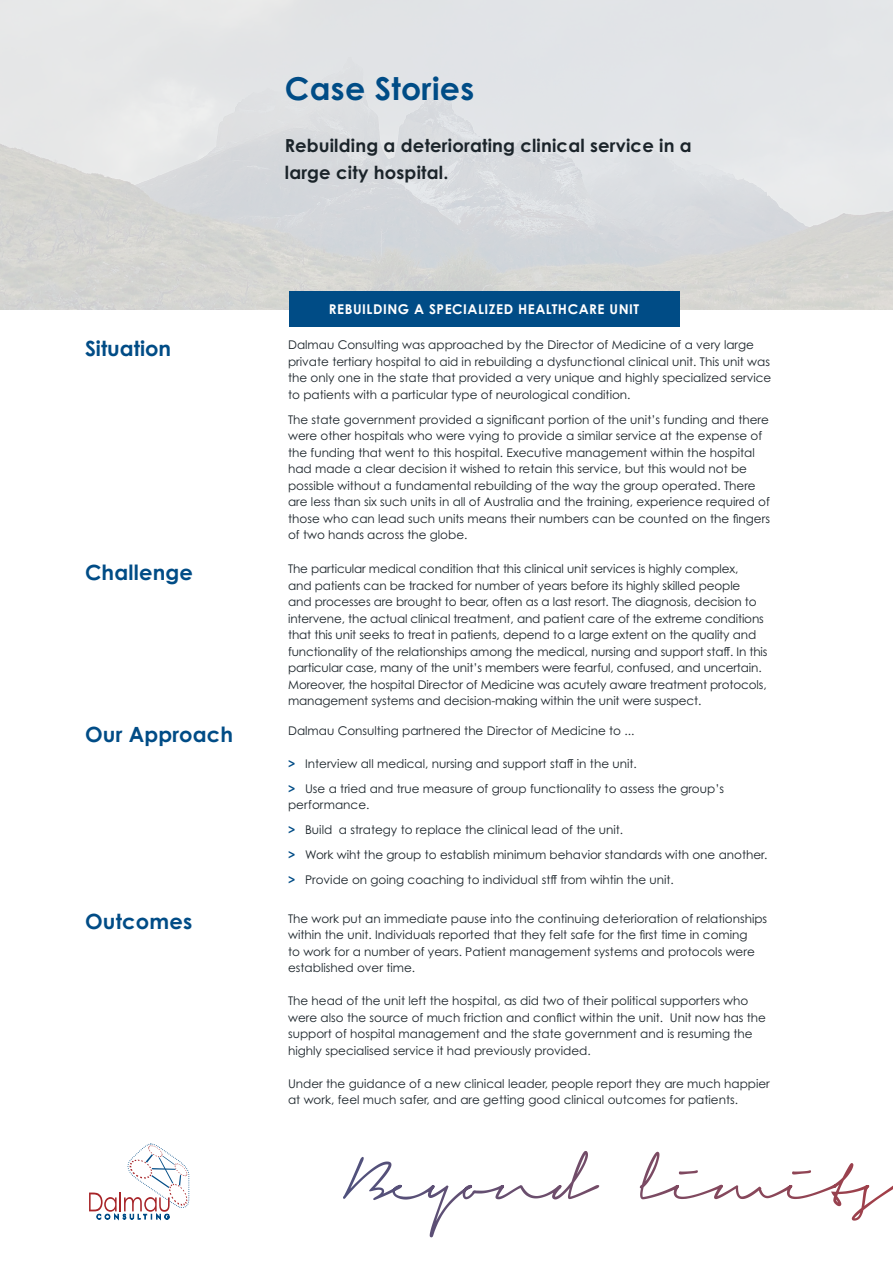
<style>
.page{position:relative;width:893px;height:1263px;background:#fff}
.page>*{position:absolute;margin:0;border:0;box-sizing:border-box;transform-origin:0 0}
.Case_Stories_Heading{font:700 31.5px "Century Gothic Pro";letter-spacing:.01em;color:#004c86}
.Topic_Heading{font:700 21px "Century Gothic Pro";letter-spacing:.01em;color:#004c86}
.Introduction_Paragra{font:700 18px/27px "Century Gothic Pro";letter-spacing:.01em;color:#1b242a}
.Category_Heading{font:700 13.5px "Century Gothic Pro";letter-spacing:.04em;color:#fff}
.Body_Copy{font:12px/16.5px "Century Gothic Pro";color:#1b242a}
.s1{font-weight:700;color:#004c86}
</style>
<div class="page">
<div style="left:0;top:0;width:893px;height:309px;background:linear-gradient(to bottom,#e7e9ed,#d3d4d3)"></div>
<svg style="left:343px;top:1157px;width:59px;height:43px"></svg>
<svg style="left:89px;top:1143px;width:100px;height:77px"></svg>
<div style="left:289px;top:292px;width:390px;height:35px;background:#004c86"></div>
<p class="Case_Stories_Heading" style="left:285px;top:69px;width:191px">Case Stories</p>
<p class="Introduction_Paragra" style="left:285px;top:132px;width:408px">Rebuilding a deteriorating clinical service in a large city hospital.</p>
<p class="Category_Heading" style="left:329px;top:301px;width:312px">REBUILDING A SPECIALIZED HEALTHCARE UNIT</p>
<p class="Topic_Heading" style="left:85px;top:335px;width:88px">Situation</p>
<p class="Body_Copy" style="left:288px;top:337px;width:485px">Dalmau Consulting was approached by the Director of Medicine of a very large private tertiary hospital to aid in rebuilding a dysfunctional clinical unit. This unit was the only one in the state that provided a very unique and highly specialized service to patients with a particular type of neurological condition.</p>
<p class="Body_Copy" style="left:288px;top:411px;width:483px">The state government provided a significant portion of the unit’s funding and there were other hospitals who were vying to provide a similar service at the expense of the funding that went to this hospital. Executive management within the hospital had made a clear decision it wished to retain this service, but this would not be possible without a fundamental rebuilding of the way the group operated. There are less than six such units in all of Australia and the training, experience required of those who can lead such units means their numbers can be counted on the fingers of two hands across the globe.</p>
<p class="Topic_Heading" style="left:85px;top:559px;width:109px">Challenge</p>
<p class="Body_Copy" style="left:288px;top:561px;width:481px">The particular medical condition that this clinical unit services is highly complex,<br>and patients can be tracked for number of years before its highly skilled people<br>and processes are brought to bear, often as a last resort. The diagnosis, decision to intervene, the actual clinical treatment, and patient care of the extreme conditions that this unit seeks to treat in patients, depend to a large extent on the quality and functionality of the relationships among the medical, nursing and support staff. In this particular case, many of the unit’s members were fearful, confused, and uncertain.<br>Moreover, the hospital Director of Medicine was acutely aware treatment protocols, management systems and decision-making within the unit were suspect.</p>
<p class="Topic_Heading" style="left:85px;top:721px;width:150px">Our Approach</p>
<p class="Body_Copy" style="left:288px;top:722px;width:348px">Dalmau Consulting partnered the Director of Medicine to ...</p>
<p class="Body_Copy" style="left:288px;top:755px;width:350px"><span class="s1">&gt;</span> Interview all medical, nursing and support staff in the unit.</p>
<p class="Body_Copy" style="left:288px;top:780px;width:438px"><span class="s1">&gt;</span> Use a tried and true measure of group functionality to assess the group’s performance.</p>
<p class="Body_Copy" style="left:288px;top:822px;width:337px"><span class="s1">&gt;</span> Build a strategy to replace the clinical lead of the unit.</p>
<p class="Body_Copy" style="left:288px;top:847px;width:481px"><span class="s1">&gt;</span> Work wiht the group to establish minimum behavior standards with one another.</p>
<p class="Body_Copy" style="left:288px;top:872px;width:387px"><span class="s1">&gt;</span> Provide on going coaching to individual stff from wihtin the unit.</p>
<p class="Topic_Heading" style="left:85px;top:908px;width:109px">Outcomes</p>
<p class="Body_Copy" style="left:288px;top:910px;width:481px">The work put an immediate pause into the continuing deterioration of relationships within the unit. Individuals reported that they felt safe for the first time in coming<br>to work for a number of years. Patient management systems and protocols were established over time.</p>
<p class="Body_Copy" style="left:288px;top:992px;width:479px">The head of the unit left the hospital, as did two of their political supporters who were also the source of much friction and conflict within the unit. Unit now has the support of hospital management and the state government and is resuming the highly specialised service it had previously provided.</p>
<p class="Body_Copy" style="left:288px;top:1075px;width:483px">Under the guidance of a new clinical leader, people report they are much happier at work, feel much safer, and are getting good clinical outcomes for patients.</p>
</div>
